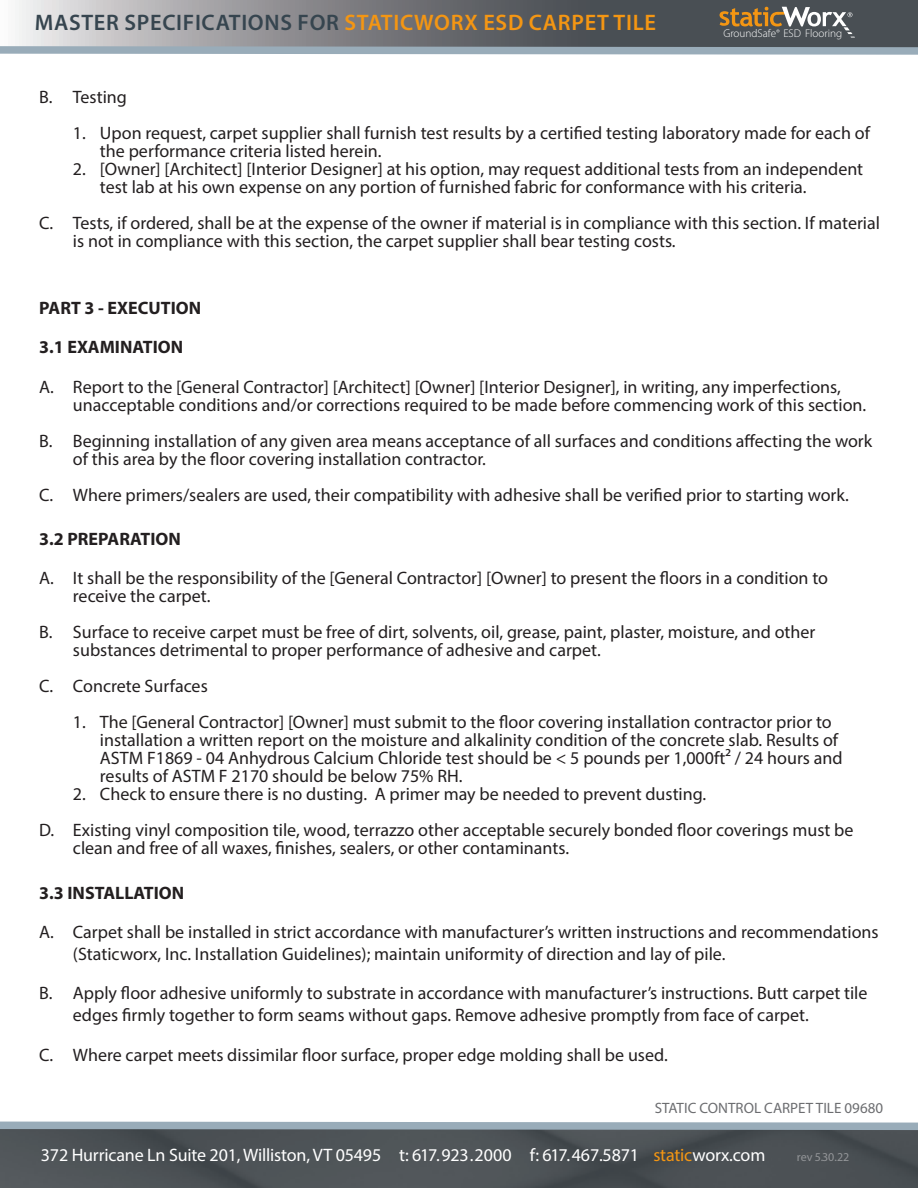
<style>
.page{position:relative;width:918px;height:1188px;background:#fff}
.page>*{position:absolute;margin:0;border:0;box-sizing:border-box;transform-origin:0 0}
.t1{font:600 22.5px "Myriad Pro";letter-spacing:.03em;color:#36454f}
.t2{font:18px/18px "Myriad Pro";color:#231f20}
.t3{font:18px "Myriad Pro";letter-spacing:-.01em;color:#fff}
.t4{font:700 18px "Myriad Pro";color:#231f20}
.t5{font:15px "Myriad Pro";color:#6c6d70}
.t6{font:12px "Myriad Pro";letter-spacing:-.005em;color:#939598}
.t7{font:300 11.25px "Myriad Pro";color:#fff}
.s1{color:#f49613}
</style>
<div class="page">
<img style="left:0;top:1134px;width:918px;height:54px">
<svg style="left:15px;top:0;width:903px;height:7px;background:#76797d"></svg>
<svg style="left:0;top:1121px;width:918px;height:13px;background:#86939c"></svg>
<svg style="left:0;top:7px;width:918px;height:48px;background:#84878b"></svg>
<p class="t1" style="left:35px;top:8px;width:623px">MASTER SPECIFICATIONS FOR <span class="s1">STATICWORX ESD CARPET TILE</span></p>
<p class="t7" style="left:723px;top:27px;width:120px">GroundSafe ESD Flooring</p>
<p class="t2" style="left:39px;top:88px;width:89px">B. Testing</p>
<p class="t2" style="left:100px;top:124px;width:772px;text-indent:-27px">1. Upon request, carpet supplier shall furnish test results by a certified testing laboratory made for each of the performance criteria listed herein.</p>
<p class="t2" style="left:100px;top:160px;width:765px;text-indent:-27px">2. [Owner] [Architect] [Interior Designer] at his option, may request additional tests from an independent test lab at his own expense on any portion of furnished fabric for conformance with his criteria.</p>
<p class="t2" style="left:73px;top:214px;width:809px;text-indent:-34px">C. Tests, if ordered, shall be at the expense of the owner if material is in compliance with this section. If material is not in compliance with this section, the carpet supplier shall bear testing costs.</p>
<p class="t4" style="left:39px;top:296px;width:163px">PART 3 - EXECUTION</p>
<p class="t4" style="left:39px;top:335px;width:145px">3.1 EXAMINATION</p>
<p class="t2" style="left:73px;top:377px;width:795px;text-indent:-34px">A. Report to the [General Contractor] [Architect] [Owner] [Interior Designer], in writing, any imperfections, unacceptable conditions and/or corrections required to be made before commencing work of this section.</p>
<p class="t2" style="left:73px;top:431px;width:801px;text-indent:-34px">B. Beginning installation of any given area means acceptance of all surfaces and conditions affecting the work of this area by the floor covering installation contractor.</p>
<p class="t2" style="left:39px;top:485px;width:811px">C. Where primers/sealers are used, their compatibility with adhesive shall be verified prior to starting work.</p>
<p class="t4" style="left:39px;top:527px;width:143px">3.2 PREPARATION</p>
<p class="t2" style="left:73px;top:569px;width:757px;text-indent:-34px">A. It shall be the responsibility of the [General Contractor] [Owner] to present the floors in a condition to receive the carpet.</p>
<p class="t2" style="left:73px;top:623px;width:744px;text-indent:-34px">B. Surface to receive carpet must be free of dirt, solvents, oil, grease, paint, plaster, moisture, and other substances detrimental to proper performance of adhesive and carpet.</p>
<p class="t2" style="left:39px;top:677px;width:170px">C. Concrete Surfaces</p>
<p class="t2" style="left:100px;top:713px;width:744px;text-indent:-27px">1. The [General Contractor] [Owner] must submit to the floor covering installation contractor prior to installation a written report on the moisture and alkalinity condition of the concrete slab. Results of ASTM F1869 - 04 Anhydrous Calcium Chloride test should be &lt; 5 pounds per 1,000ft² / 24 hours and results of ASTM F 2170 should be below 75% RH.</p>
<p class="t2" style="left:73px;top:785px;width:635px">2. Check to ensure there is no dusting. A primer may be needed to prevent dusting.</p>
<p class="t2" style="left:73px;top:821px;width:782px;text-indent:-34px">D. Existing vinyl composition tile, wood, terrazzo other acceptable securely bonded floor coverings must be clean and free of all waxes, finishes, sealers, or other contaminants.</p>
<p class="t4" style="left:39px;top:881px;width:147px">3.3 INSTALLATION</p>
<p class="t2" style="left:73px;top:921px;width:807px;line-height:21.6px;text-indent:-34px">A. Carpet shall be installed in strict accordance with manufacturer’s written instructions and recommendations (Staticworx, Inc. Installation Guidelines); maintain uniformity of direction and lay of pile.</p>
<p class="t2" style="left:73px;top:982px;width:796px;line-height:21.6px;text-indent:-34px">B. Apply floor adhesive uniformly to substrate in accordance with manufacturer’s instructions. Butt carpet tile edges firmly together to form seams without gaps. Remove adhesive promptly from face of carpet.</p>
<p class="t2" style="left:39px;top:1045px;width:630px">C. Where carpet meets dissimilar floor surface, proper edge molding shall be used.</p>
<p class="t5" style="left:655px;top:1099px;width:230px">STATIC CONTROL CARPET TILE 09680</p>
<p class="t3" style="left:41px;top:1144px;width:726px">372 Hurricane Ln Suite 201, Williston, VT 05495 t: 617.923.2000 f: 617.467.5871 <span class="s1">static</span>worx.com</p>
<p class="t6" style="left:797px;top:1150px;width:54px">rev 5.30.22</p>
</div>
